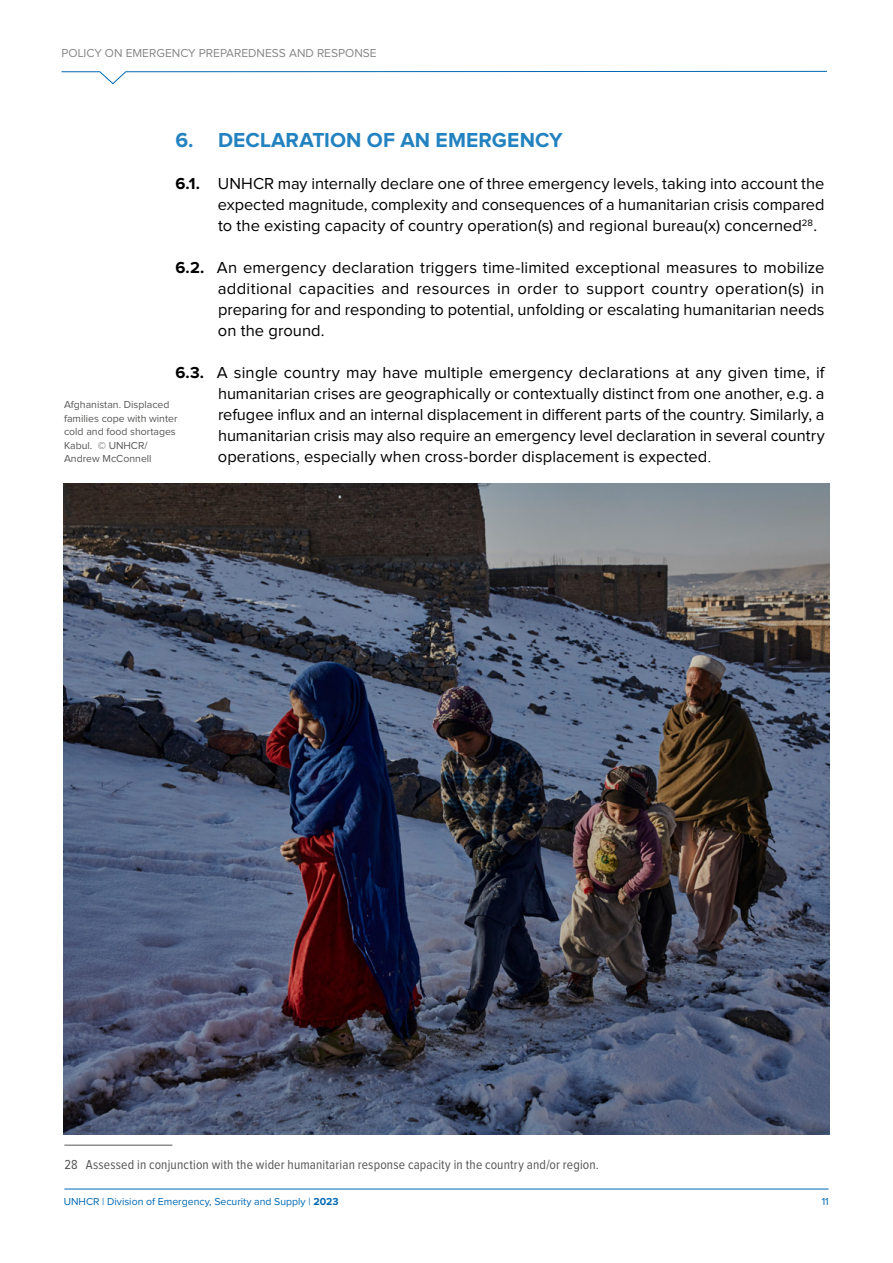
<style>
.page{position:relative;width:893px;height:1263px;background:#fff}
.page>*{position:absolute;margin:0;border:0;box-sizing:border-box;transform-origin:0 0}
.t1{font:700 21px "Proxima Nova";color:#2382c0}
.t2{font:16.5px/21px "Proxima Nova";color:#000;text-align:justify}
.t3{font:13.5px "Proxima Nova Cond";letter-spacing:.01em;color:#565656}
.t4{font:12px "Proxima Nova";color:#878787}
.t5{font:10.5px/13.5px "Proxima Nova";color:#575756}
.t6{font:10.5px "Proxima Nova";color:#0069b4}
.s1{font-weight:700}
.s2{font-family:"Times New Roman"}
</style>
<div class="page">
<svg style="left:61px;top:71px;width:766px;height:14px"></svg>
<hr style="left:64px;top:1189px;width:764px;height:1px;background:#0069b4">
<hr style="left:64px;top:1145px;width:108px;height:1px;background:#565656">
<img style="left:63px;top:483px;width:766px;height:651px">
<p class="t4" style="left:61px;top:47px;width:317px">POLICY ON EMERGENCY PREPAREDNESS AND RESPONSE</p>
<p class="t1" style="left:175px;top:130px;width:389px">6. DECLARATION OF AN EMERGENCY</p>
<p class="t2" style="left:218px;top:174px;width:608px;text-indent:-43px"><span class="s1">6.1.</span> UNHCR may internally declare one of three emergency levels<span class="s2">,</span> taking into account the expected magnitude, complexity and consequences of a humanitarian crisis compared to the existing capacity of country operation(s) and regional bureau(x) concerned<sup>28</sup>.</p>
<p class="t2" style="left:218px;top:258px;width:608px;text-indent:-42px"><span class="s1">6.2.</span> An emergency declaration triggers time-limited exceptional measures to mobilize additional capacities and resources in order to support country operation(s) in preparing for and responding to potential, unfolding or escalating humanitarian needs on the ground.</p>
<p class="t2" style="left:218px;top:363px;width:608px;text-indent:-43px"><span class="s1">6.3.</span> A single country may have multiple emergency declarations at any given time, if humanitarian crises are geographically or contextually distinct from one another, e.g. a refugee influx and an internal displacement in different parts of the country<span class="s2">.</span> Similarly, a humanitarian crisis may also require an emergency level declaration in several country operations<span class="s2">,</span> especially when cross-border displacement is expected<span class="s2">.</span></p>
<p class="t5" style="left:64px;top:399px;width:115px">Afghanistan. Displaced families cope with winter cold and food shortages<br>Kabul. © UNHCR/<br>Andrew McConnell</p>
<p class="t3" style="left:64px;top:1158px;width:536px">28 Assessed in conjunction with the wider humanitarian response capacity in the country and/or region.</p>
<p class="t6" style="left:64px;top:1197px;width:276px">UNHCR | Division of Emergency, Security and Supply | <span class="s1">2023</span></p>
<p class="t6" style="left:822px;top:1197px;width:9px">11</p>
</div>
